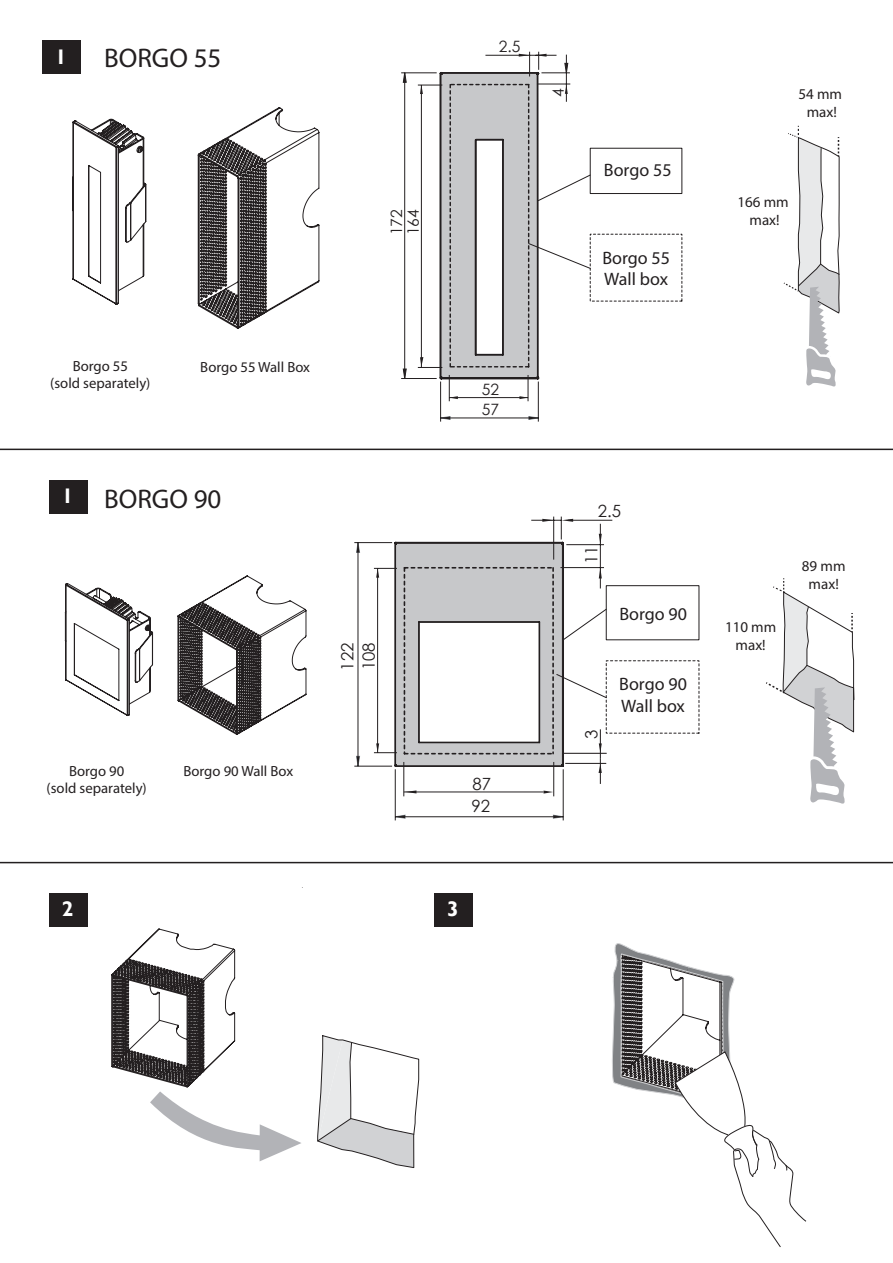
<style>
.page{position:relative;width:893px;height:1263px;background:#fff}
.page>*{position:absolute;margin:0;border:0;box-sizing:border-box;transform-origin:0 0}
.t1{font:27px "Myriad Pro";color:#231f20}
.t2{font:700 21.15px "Gill Sans";color:#fff}
.t3{font:18px/21.6px "Myriad Pro";color:#231f20}
.t4{font:16.8px "Century Gothic";color:#231f20}
.t5{font:15.6px/16.6px "Century Gothic";color:#231f20}
.t6{font:15px/18px "Myriad Pro";color:#231f20;text-align:center}
.t7{font:14.7px/17.7px "Myriad Pro";color:#231f20;text-align:center}
</style>
<div class="page">
<svg style="left:633px;top:448px;width:72px;height:3px"></svg>
<div style="left:42px;top:40px;width:39px;height:34px;background:#231f20"></div>
<div style="left:49px;top:480px;width:38px;height:34px;background:#231f20"></div>
<svg style="left:49px;top:887px;width:401px;height:201px"></svg>
<svg style="left:316px;top:1034px;width:104px;height:134px"></svg>
<svg style="left:150px;top:1091px;width:151px;height:70px"></svg>
<svg style="left:450px;top:893px;width:23px;height:34px"></svg>
<svg style="left:65px;top:575px;width:242px;height:160px"></svg>
<hr style="left:0;top:449px;width:893px;height:1px;background:#231f20">
<hr style="left:0;top:862px;width:893px;height:1px;background:#231f20">
<svg style="left:72px;top:107px;width:248px;height:222px"></svg>
<svg style="left:766px;top:578px;width:89px;height:226px"></svg>
<svg style="left:784px;top:126px;width:56px;height:261px"></svg>
<svg style="left:612px;top:943px;width:195px;height:304px"></svg>
<div style="left:590px;top:148px;width:92px;height:46px;border:1px solid #231f20"></div>
<div style="left:606px;top:585px;width:93px;height:55px;border:1px solid #231f20"></div>
<hr style="left:568px;top:520px;width:44px;height:1px;background:#231f20">
<hr style="left:403px;top:762px;width:1px;height:34px;background:#231f20">
<hr style="left:553px;top:762px;width:1px;height:34px;background:#231f20">
<hr style="left:563px;top:769px;width:1px;height:51px;background:#231f20">
<hr style="left:395px;top:769px;width:1px;height:51px;background:#231f20">
<svg style="left:544px;top:790px;width:9px;height:3px"></svg>
<svg style="left:394px;top:814px;width:170px;height:5px"></svg>
<hr style="left:401px;top:72px;width:36px;height:1px;background:#231f20">
<hr style="left:401px;top:378px;width:36px;height:1px;background:#231f20">
<hr style="left:440px;top:381px;width:1px;height:41px;background:#231f20">
<hr style="left:538px;top:381px;width:1px;height:41px;background:#231f20">
<svg style="left:403px;top:72px;width:15px;height:306px"></svg>
<svg style="left:440px;top:416px;width:99px;height:4px"></svg>
<svg style="left:418px;top:52px;width:173px;height:349px"></svg>
<hr style="left:404px;top:791px;width:140px;height:1px;background:#231f20">
<svg style="left:354px;top:517px;width:254px;height:267px"></svg>
<hr style="left:565px;top:763px;width:41px;height:1px;background:#231f20">
<hr style="left:563px;top:753px;width:44px;height:1px;background:#231f20">
<svg style="left:376px;top:568px;width:226px;height:205px"></svg>
<svg style="left:405px;top:790px;width:11px;height:3px"></svg>
<h2 class="t2" style="left:55px;top:44px;width:13px">1</h2>
<h1 class="t1" style="left:104px;top:42px;width:119px">BORGO 55</h1>
<p class="t7" style="left:50px;top:357px;width:102px">Borgo 55<br>(sold separately)</p>
<p class="t7" style="left:200px;top:358px;width:111px">Borgo 55 Wall Box</p>
<h2 class="t2" style="left:62px;top:483px;width:13px">1</h2>
<h1 class="t1" style="left:104px;top:482px;width:119px">BORGO 90</h1>
<p class="t5" style="left:388px;top:235px;width:27px;rotate:-90deg">172<br>164</p>
<p class="t7" style="left:47px;top:762px;width:102px">Borgo 90<br>(sold separately)</p>
<p class="t7" style="left:183px;top:762px;width:111px">Borgo 90 Wall Box</p>
<p class="t4" style="left:336px;top:670px;width:29px;rotate:-90deg">122</p>
<p class="t4" style="left:357px;top:670px;width:29px;rotate:-90deg">108</p>
<p class="t5" style="left:499px;top:38px;width:23px">2.5</p>
<p class="t5" style="left:549px;top:97px;width:10px;rotate:-90deg">4</p>
<p class="t3" style="left:604px;top:159px;width:69px">Borgo 55</p>
<p class="t3" style="left:602px;top:246px;width:69px">Borgo 55<br>Wall box</p>
<p class="t5" style="left:482px;top:381px;width:19px">52</p>
<p class="t5" style="left:482px;top:401px;width:19px">57</p>
<p class="t4" style="left:473px;top:772px;width:20px">87</p>
<p class="t4" style="left:471px;top:794px;width:20px">92</p>
<p class="t4" style="left:598px;top:500px;width:25px">2.5</p>
<p class="t4" style="left:580px;top:564px;width:20px;rotate:-90deg">11</p>
<p class="t4" style="left:580px;top:739px;width:11px;rotate:-90deg">3</p>
<p class="t3" style="left:619px;top:603px;width:69px">Borgo 90</p>
<p class="t3" style="left:619px;top:673px;width:69px">Borgo 90<br>Wall box</p>
<h2 class="t2" style="left:62px;top:896px;width:13px">2</h2>
<h2 class="t2" style="left:447px;top:896px;width:13px">3</h2>
<p class="t6" style="left:798px;top:84px;width:45px">54 mm max!</p>
<p class="t6" style="left:737px;top:192px;width:53px">166 mm max!</p>
<p class="t6" style="left:725px;top:618px;width:53px">110 mm max!</p>
<p class="t6" style="left:802px;top:556px;width:45px">89 mm max!</p>
</div>
